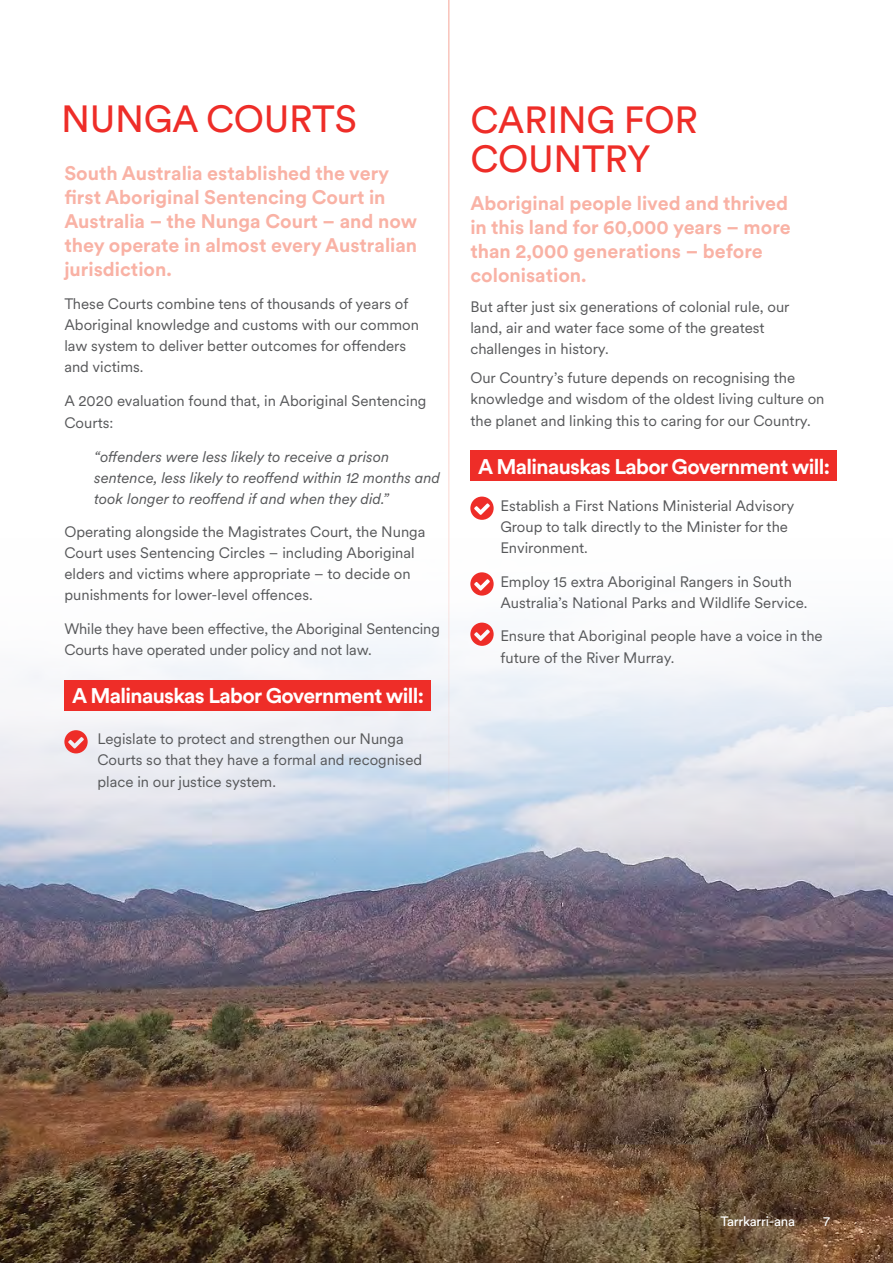
<style>
.page{position:relative;width:893px;height:1263px;background:#fff}
.page>*{position:absolute;margin:0;border:0;box-sizing:border-box;transform-origin:0 0}
.t1{font:37.5px "Circular XX";letter-spacing:-.01em;color:#ee2d28}
.t2{font:700 21px "Circular XX";letter-spacing:-.03em;color:#fff}
.t3{font:700 19.5px/24px "Circular XX";color:#f9b2a5}
.t4{font:15px/21px "Circular XX";color:#57585a}
.t5{font:italic 15px/21px "Circular XX";color:#57585a}
.t6{font:13.5px "Circular XX";letter-spacing:-.02em;color:#fff}
</style>
<div class="page">
<img style="left:0;top:890px;width:893px;height:373px">
<svg style="left:0;top:495px;width:893px;height:395px"></svg>
<div style="left:470px;top:450px;width:367px;height:31px;background:#ee2d28"></div>
<svg style="left:470px;top:496px;width:24px;height:24px"></svg>
<svg style="left:470px;top:572px;width:24px;height:24px"></svg>
<svg style="left:470px;top:622px;width:24px;height:24px"></svg>
<div style="left:64px;top:680px;width:367px;height:31px;background:#ee2d28"></div>
<svg style="left:64px;top:730px;width:24px;height:23px"></svg>
<hr style="left:448px;top:0;width:1px;height:854px;background:#f6a092">
<p class="t1" style="left:61px;top:93px;width:297px">NUNGA COURTS</p>
<p class="t3" style="left:64px;top:160px;width:326px">South Australia established the very</p>
<p class="t3" style="left:64px;top:184px;width:354px">first Aboriginal Sentencing Court in<br>Australia – the Nunga Court – and now they operate in almost every Australian jurisdiction.</p>
<p class="t4" style="left:64px;top:293px;width:356px">These Courts combine tens of thousands of years of Aboriginal knowledge and customs with our common law system to deliver better outcomes for offenders and victims.</p>
<p class="t4" style="left:64px;top:389px;width:364px;line-height:21.6px">A 2020 evaluation found that, in Aboriginal Sentencing<br>Courts:</p>
<p class="t5" style="left:94px;top:445px;width:347px">“offenders were less likely to receive a prison sentence, less likely to reoffend within 12 months and took longer to reoffend if and when they did.”</p>
<p class="t4" style="left:64px;top:521px;width:363px">Operating alongside the Magistrates Court, the Nunga Court uses Sentencing Circles – including Aboriginal elders and victims where appropriate – to decide on punishments for lower-level offences.</p>
<p class="t4" style="left:64px;top:618px;width:377px">While they have been effective, the Aboriginal Sentencing<br>Courts have operated under policy and not law.</p>
<p class="t2" style="left:72px;top:681px;width:353px">A Malinauskas Labor Government will:</p>
<p class="t4" style="left:97px;top:728px;width:326px">Legislate to protect and strengthen our Nunga<br>Courts so that they have a formal and recognised place in our justice system.</p>
<p class="t1" style="left:471px;top:95px;width:229px">CARING FOR</p>
<p class="t1" style="left:471px;top:134px;width:182px">COUNTRY</p>
<p class="t3" style="left:470px;top:190px;width:322px">Aboriginal people lived and thrived in this land for 60,000 years – more than 2,000 generations – before colonisation.</p>
<p class="t4" style="left:470px;top:295px;width:321px">But after just six generations of colonial rule, our land, air and water face some of the greatest challenges in history.</p>
<p class="t4" style="left:470px;top:367px;width:356px">Our Country’s future depends on recognising the knowledge and wisdom of the oldest living culture on the planet and linking this to caring for our Country.</p>
<p class="t2" style="left:478px;top:452px;width:353px">A Malinauskas Labor Government will:</p>
<p class="t4" style="left:500px;top:494px;width:295px">Establish a First Nations Ministerial Advisory<br>Group to talk directly to the Minister for the<br>Environment.</p>
<p class="t4" style="left:500px;top:570px;width:309px">Employ 15 extra Aboriginal Rangers in South<br>Australia’s National Parks and Wildlife Service.</p>
<p class="t4" style="left:500px;top:625px;width:324px;line-height:21.6px">Ensure that Aboriginal people have a voice in the future of the River Murray.</p>
<p class="t6" style="left:721px;top:1212px;width:76px">Tarrkarri-ana</p>
<p class="t6" style="left:823px;top:1212px;width:9px">7</p>
</div>
